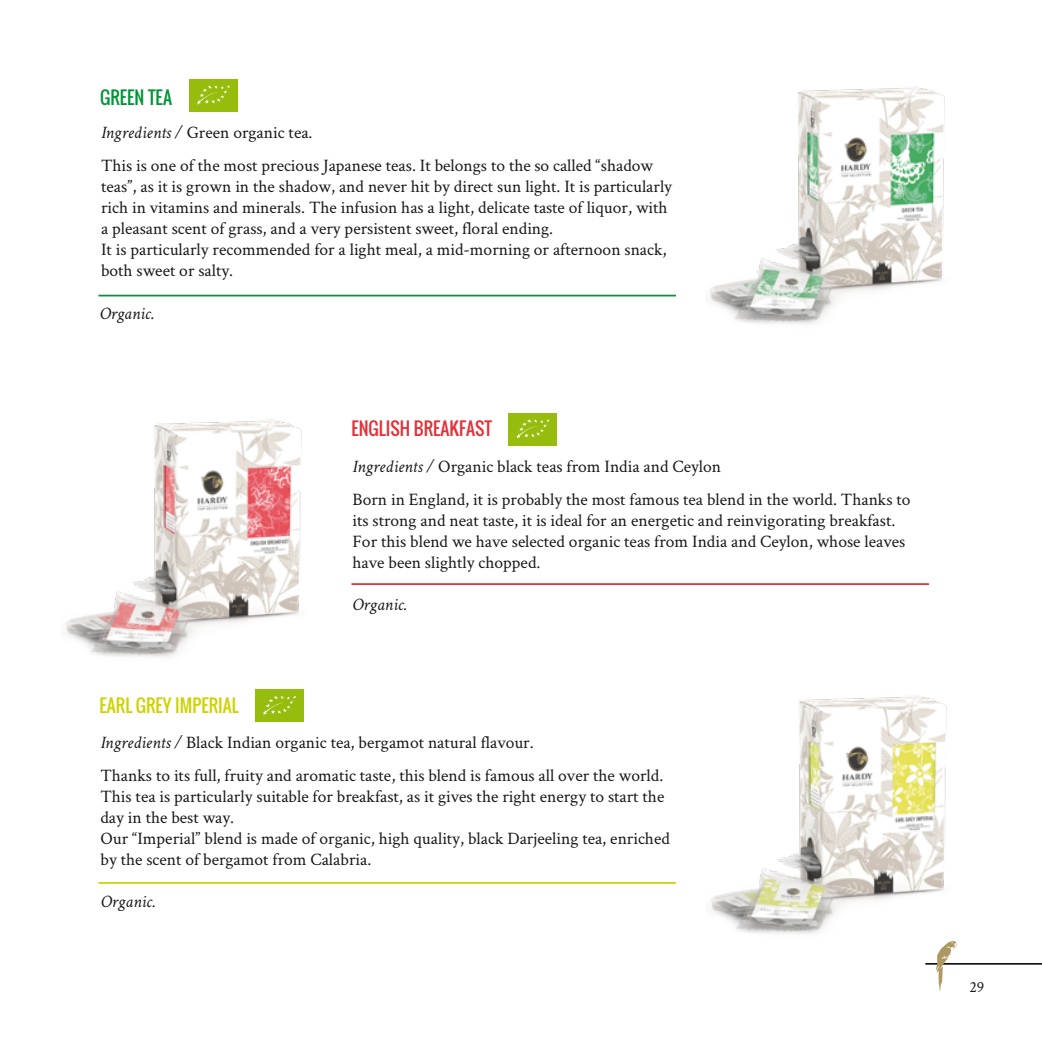
<style>
.page{position:relative;width:1042px;height:1042px;background:#fff}
.page>*{position:absolute;margin:0;border:0;box-sizing:border-box;transform-origin:0 0}
.t1{font:17.5px/21px "Crimson Text";color:#1a171b}
.t2{font:italic 17.5px "Crimson Text";color:#1a171b}
.t3{font:17.5px "Oswald";color:#cdd300}
.t4{font:17.5px "Oswald";color:#e43138}
.t5{font:17.5px "Oswald";color:#00953a}
.t6{font:15.75px "Crimson Text";color:#1a171b}
.s1{font-style:italic}
</style>
<div class="page">
<hr style="left:925px;top:963px;width:117px;height:1px;background:#1a171b">
<svg style="left:936px;top:953px;width:21px;height:39px"></svg>
<hr style="left:351px;top:583px;width:578px;height:2px;background:#e43138">
<hr style="left:98px;top:295px;width:578px;height:1px;background:#00953a">
<hr style="left:98px;top:882px;width:578px;height:2px;background:#cdd300">
<div style="left:189px;top:79px;width:48px;height:32px;background:#96bd0d"></div>
<svg style="left:197px;top:85px;width:33px;height:20px"></svg>
<div style="left:508px;top:413px;width:49px;height:32px;background:#96bd0d"></div>
<svg style="left:516px;top:419px;width:34px;height:20px"></svg>
<div style="left:255px;top:689px;width:48px;height:33px;background:#96bd0d"></div>
<svg style="left:263px;top:695px;width:33px;height:20px"></svg>
<img style="left:710px;top:86px;width:235px;height:238px">
<img style="left:66px;top:419px;width:236px;height:238px">
<img style="left:711px;top:696px;width:246px;height:257px">
<p class="t5" style="left:100px;top:85px;width:73px">GREEN TEA</p>
<p class="t1" style="left:101px;top:115px;width:553px;line-height:33.2px"><span class="s1">Ingredients /</span> Green organic tea.<br>This is one of the most precious Japanese teas. It belongs to the so called “shadow</p>
<p class="t1" style="left:101px;top:175px;width:572px">teas”, as it is grown in the shadow, and never hit by direct sun light. It is particularly rich in vitamins and minerals. The infusion has a light, delicate taste of liquor, with a pleasant scent of grass, and a very persistent sweet, floral ending.<br>It is particularly recommended for a light meal, a mid-morning or afternoon snack, both sweet or salty.</p>
<p class="t2" style="left:100px;top:304px;width:55px">Organic.</p>
<p class="t3" style="left:99px;top:692px;width:141px">EARL GREY IMPERIAL</p>
<p class="t4" style="left:351px;top:415px;width:142px">ENGLISH BREAKFAST</p>
<p class="t1" style="left:352px;top:449px;width:559px;line-height:33.2px"><span class="s1">Ingredients /</span> Organic black teas from India and Ceylon<br>Born in England, it is probably the most famous tea blend in the world. Thanks to</p>
<p class="t1" style="left:352px;top:509px;width:554px">its strong and neat taste, it is ideal for an energetic and reinvigorating breakfast.<br>For this blend we have selected organic teas from India and Ceylon, whose leaves have been slightly chopped.</p>
<p class="t2" style="left:353px;top:594px;width:55px">Organic.</p>
<p class="t1" style="left:100px;top:725px;width:564px;line-height:33.2px"><span class="s1">Ingredients /</span> Black Indian organic tea, bergamot natural flavour.<br>Thanks to its full, fruity and aromatic taste, this blend is famous all over the world.</p>
<p class="t1" style="left:100px;top:785px;width:571px">This tea is particularly suitable for breakfast, as it gives the right energy to start the day in the best way.<br>Our “Imperial” blend is made of organic, high quality, black Darjeeling tea, enriched by the scent of bergamot from Calabria.</p>
<p class="t2" style="left:101px;top:892px;width:55px">Organic.</p>
<p class="t6" style="left:969px;top:975px;width:16px">29</p>
</div>
